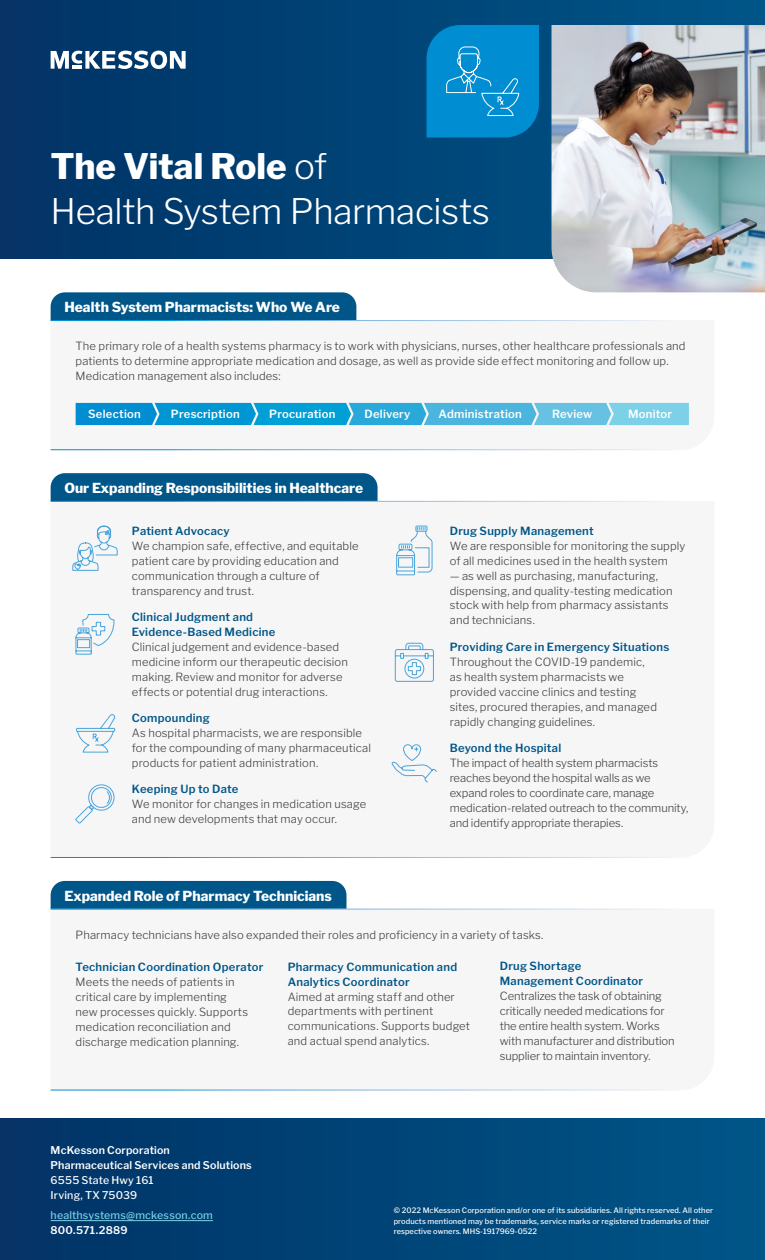
<style>
.page{position:relative;width:765px;height:1260px;background:#fff}
.page>*{position:absolute;margin:0;border:0;box-sizing:border-box;transform-origin:0 0}
.t1{font:300 35px/45px "Libre Franklin";letter-spacing:-.01em;color:#fff}
.t2{font:800 13.75px "Libre Franklin";color:#fff}
.t3{font:300 11.25px/15px "Libre Franklin";letter-spacing:.01em;color:#414042}
.t4{font:300 11.25px/15px "Libre Franklin";letter-spacing:-.01em;color:#414042}
.t5{font:600 11.25px/15px "Libre Franklin";letter-spacing:.02em;color:#005689}
.t6{font:600 11.25px "Libre Franklin";letter-spacing:.02em;color:#fff}
.t7{font:600 10.62px/15px "Libre Franklin";letter-spacing:.015em;color:#fff}
.t8{font:500 10.62px/15px "Libre Franklin";letter-spacing:.015em;color:#fff}
.t9{font:500 10.62px "Libre Franklin";letter-spacing:.015em;color:#7cd1e8}
.t10{font:500 7.5px/10.6px "Libre Franklin";letter-spacing:.01em;color:#fff}
.s1{font-weight:800}
</style>
<div class="page">
<div style="left:0;top:1119px;width:765px;height:141px;background:linear-gradient(to right,#023366,#058)"></div>
<hr style="left:51px;top:1220px;width:162px;height:1px;background:#7cd1e8">
<div style="left:0;top:0;width:765px;height:258px;background:#003f72"></div>
<svg style="left:51px;top:51px;width:135px;height:18px"></svg>
<img style="left:552px;top:25px;width:213px;height:267px">
<svg style="left:427px;top:0;width:112px;height:138px"></svg>
<div style="left:51px;top:881px;width:296px;height:28px;background:#005689"></div>
<svg style="left:51px;top:1089px;width:622px;height:1px"></svg>
<svg style="left:51px;top:473px;width:327px;height:28px;background:#04598b"></svg>
<div style="left:51px;top:292px;width:305px;height:28px;background:#005689"></div>
<div style="left:51px;top:321px;width:638px;height:105px;background:#f6f6f6"></div>
<svg style="left:72px;top:525px;width:46px;height:46px"></svg>
<svg style="left:76px;top:403px;width:613px;height:22px;background:#33acdb"></svg>
<svg style="left:75px;top:614px;width:40px;height:41px"></svg>
<svg style="left:76px;top:714px;width:40px;height:39px"></svg>
<svg style="left:75px;top:784px;width:40px;height:40px"></svg>
<svg style="left:396px;top:525px;width:37px;height:50px"></svg>
<svg style="left:395px;top:643px;width:39px;height:39px"></svg>
<svg style="left:391px;top:744px;width:46px;height:39px"></svg>
<h1 class="t1" style="left:51px;top:141px;width:441px"><span class="s1">The Vital Role</span> of<br>Health System Pharmacists</h1>
<p class="t2" style="left:64px;top:296px;width:277px">Health System Pharmacists: Who We Are</p>
<p class="t3" style="left:76px;top:337px;width:612px">The primary role of a health systems pharmacy is to work with physicians, nurses, other healthcare professionals and patients to determine appropriate medication and dosage, as well as provide side effect monitoring and follow up.<br>Medication management also includes:</p>
<p class="t6" style="left:88px;top:405px;width:54px">Selection</p>
<p class="t6" style="left:171px;top:405px;width:70px">Prescription</p>
<p class="t6" style="left:269px;top:405px;width:68px">Procuration</p>
<p class="t6" style="left:365px;top:405px;width:47px">Delivery</p>
<p class="t6" style="left:439px;top:405px;width:85px">Administration</p>
<p class="t6" style="left:552px;top:405px;width:42px">Review</p>
<p class="t6" style="left:628px;top:405px;width:46px">Monitor</p>
<p class="t2" style="left:64px;top:477px;width:300px">Our Expanding Responsibilities in Healthcare</p>
<p class="t5" style="left:132px;top:522px;width:99px">Patient Advocacy</p>
<p class="t3" style="left:132px;top:537px;width:228px">We champion safe, effective, and equitable patient care by providing education and communication through a culture of transparency and trust.</p>
<p class="t5" style="left:132px;top:608px;width:145px">Clinical Judgment and<br>Evidence-Based Medicine</p>
<p class="t3" style="left:132px;top:638px;width:218px">Clinical judgement and evidence-based medicine inform our therapeutic decision making. Review and monitor for adverse effects or potential drug interactions.</p>
<p class="t5" style="left:132px;top:709px;width:79px">Compounding</p>
<p class="t3" style="left:132px;top:724px;width:241px">As hospital pharmacists, we are responsible for the compounding of many pharmaceutical products for patient administration.</p>
<p class="t5" style="left:132px;top:781px;width:108px">Keeping Up to Date</p>
<p class="t3" style="left:132px;top:796px;width:236px">We monitor for changes in medication usage and new developments that may occur.</p>
<p class="t2" style="left:64px;top:885px;width:269px">Expanded Role of Pharmacy Technicians</p>
<p class="t5" style="left:450px;top:522px;width:146px">Drug Supply Management</p>
<p class="t3" style="left:450px;top:537px;width:237px">We are responsible for monitoring the supply of all medicines used in the health system</p>
<p class="t3" style="left:450px;top:567px;width:224px">— as well as purchasing, manufacturing, dispensing, and quality-testing medication stock with help from pharmacy assistants and technicians.</p>
<p class="t5" style="left:450px;top:638px;width:221px">Providing Care in Emergency Situations</p>
<p class="t3" style="left:450px;top:653px;width:209px">Throughout the COVID-19 pandemic, as health system pharmacists we provided vaccine clinics and testing sites, procured therapies, and managed rapidly changing guidelines.</p>
<p class="t5" style="left:450px;top:739px;width:113px">Beyond the Hospital</p>
<p class="t4" style="left:450px;top:754px;width:240px">The impact of health system pharmacists reaches beyond the hospital walls as we expand roles to coordinate care, manage medication-related outreach to the community, and identify appropriate therapies.</p>
<p class="t3" style="left:76px;top:926px;width:469px">Pharmacy technicians have also expanded their roles and proficiency in a variety of tasks.</p>
<p class="t5" style="left:76px;top:958px;width:189px">Technician Coordination Operator</p>
<p class="t3" style="left:76px;top:973px;width:174px">Meets the needs of patients in critical care by implementing new processes quickly. Supports medication reconciliation and discharge medication planning.</p>
<p class="t5" style="left:500px;top:958px;width:145px">Drug Shortage<br>Management Coordinator</p>
<p class="t4" style="left:500px;top:988px;width:176px">Centralizes the task of obtaining critically needed medications for the entire health system. Works with manufacturer and distribution supplier to maintain inventory.</p>
<p class="t5" style="left:288px;top:958px;width:171px">Pharmacy Communication and<br>Analytics Coordinator</p>
<p class="t3" style="left:288px;top:988px;width:184px">Aimed at arming staff and other departments with pertinent communications. Supports budget and actual spend analytics.</p>
<p class="t7" style="left:51px;top:1142px;width:203px">McKesson Corporation<br>Pharmaceutical Services and Solutions</p>
<p class="t8" style="left:51px;top:1172px;width:105px">6555 State Hwy 161<br>Irving, TX 75039</p>
<p class="t9" style="left:51px;top:1207px;width:164px">healthsystems@mckesson.com</p>
<p class="t7" style="left:51px;top:1222px;width:78px">800.571.2889</p>
<p class="t10" style="left:394px;top:1204px;width:321px">© 2022 McKesson Corporation and/or one of its subsidiaries. All rights reserved. All other products mentioned may be trademarks, service marks or registered trademarks of their respective owners. MHS-1917969-0522</p>
</div>
